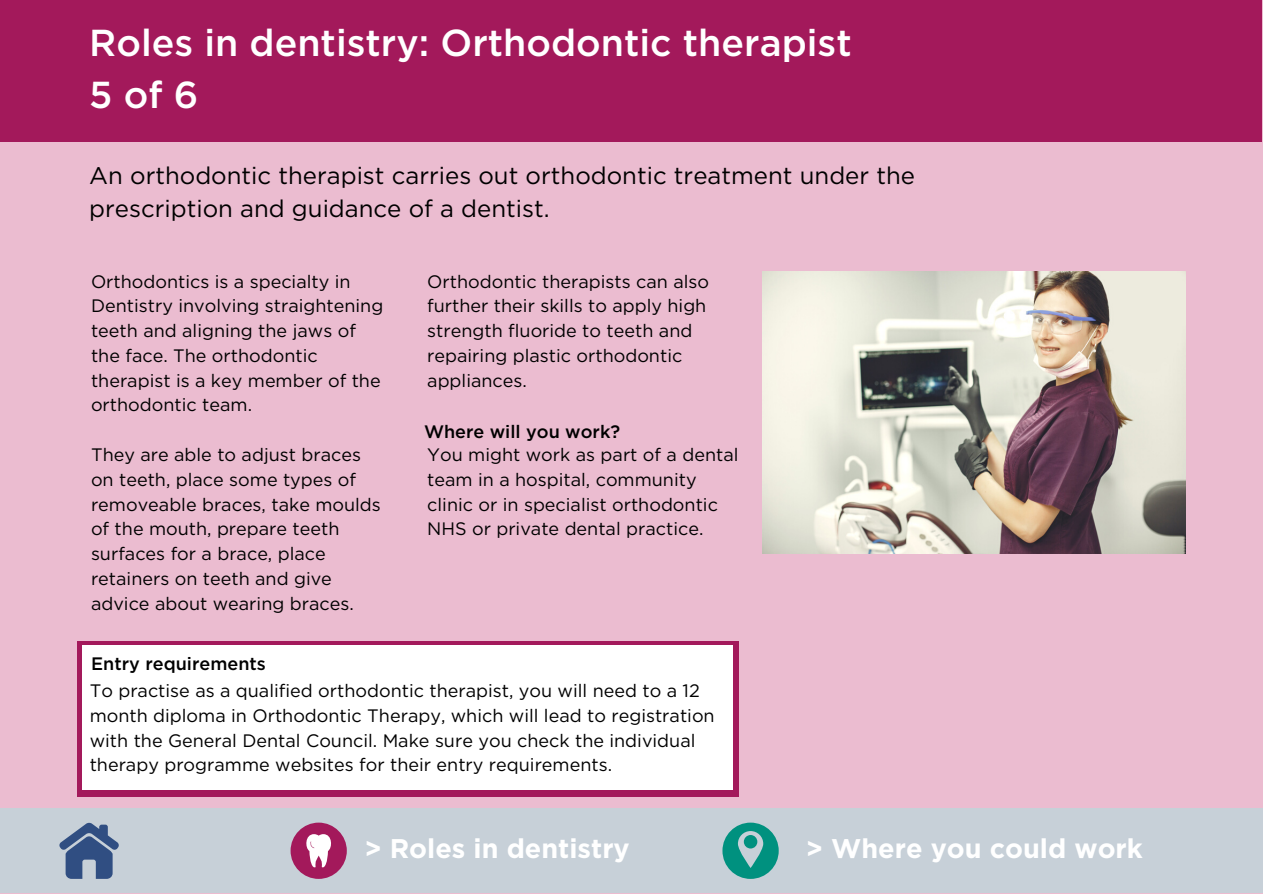
<style>
.page{position:relative;width:1263px;height:894px;background:#fff}
.page>*{position:absolute;margin:0;border:0;box-sizing:border-box;transform-origin:0 0}
.t1{font:500 37.5px "Gotham";color:#fff}
.t2{font:700 27px "Gotham";color:#fff}
.t3{font:24px/32.5px "Gotham";color:#000}
.t4{font:18px/24.8px "Gotham";color:#000}
.t5{font:500 18px "Gotham";color:#000}
</style>
<div class="page">
<div style="left:0;top:0;width:1263px;height:893px;background:#ebbcd0"></div>
<div style="left:0;top:808px;width:1263px;height:84px;background:#c7d0d8"></div>
<svg style="left:59px;top:822px;width:60px;height:56px"></svg>
<div style="left:291px;top:822px;width:56px;height:56px;background:#a3195b;border-radius:50%"></div>
<svg style="left:306px;top:834px;width:25px;height:34px"></svg>
<svg style="left:722px;top:822px;width:57px;height:56px"></svg>
<div style="left:0;top:0;width:1262px;height:142px;background:#a3195b"></div>
<div style="left:78px;top:641px;width:661px;height:155px;background:#a3195b"></div>
<div style="left:83px;top:645px;width:650px;height:144px;background:#fff"></div>
<img style="left:763px;top:271px;width:423px;height:282px">
<p class="t1" style="left:89px;top:26px;width:764px">Roles in dentistry: Orthodontic therapist</p>
<p class="t1" style="left:89px;top:78px;width:111px">5of6</p>
<p class="t3" style="left:89px;top:161px;width:827px">An orthodontic therapist carries out orthodontic treatment under the prescription and guidance of a dentist.</p>
<p class="t4" style="left:91px;top:270px;width:294px">Orthodontics is a specialty in<br>Dentistry involving straightening teeth and aligning the jaws of the face. The orthodontic therapist is a key member of the orthodontic team.</p>
<p class="t4" style="left:91px;top:443px;width:291px">They are able to adjust braces on teeth, place some types of removeable braces, take moulds of the mouth, prepare teeth surfaces for a brace, place retainers on teeth and give advice about wearing braces.</p>
<p class="t5" style="left:91px;top:655px;width:176px">Entry requirements</p>
<p class="t4" style="left:427px;top:270px;width:283px">Orthodontic therapists can also further their skills to apply high strength fluoride to teeth and repairing plastic orthodontic appliances.</p>
<p class="t5" style="left:424px;top:423px;width:198px">Where will you work?</p>
<p class="t4" style="left:427px;top:443px;width:313px">You might work as part of a dental team in a hospital, community clinic or in specialist orthodontic<br>NHS or private dental practice.</p>
<p class="t4" style="left:90px;top:679px;width:626px">To practise as a qualified orthodontic therapist, you will need to a 12 month diploma in Orthodontic Therapy, which will lead to registration with the General Dental Council. Make sure you check the individual therapy programme websites for their entry requirements.</p>
<p class="t2" style="left:364px;top:836px;width:267px">&gt; Roles in dentistry</p>
<p class="t2" style="left:806px;top:836px;width:339px">&gt; Where you could work</p>
</div>
